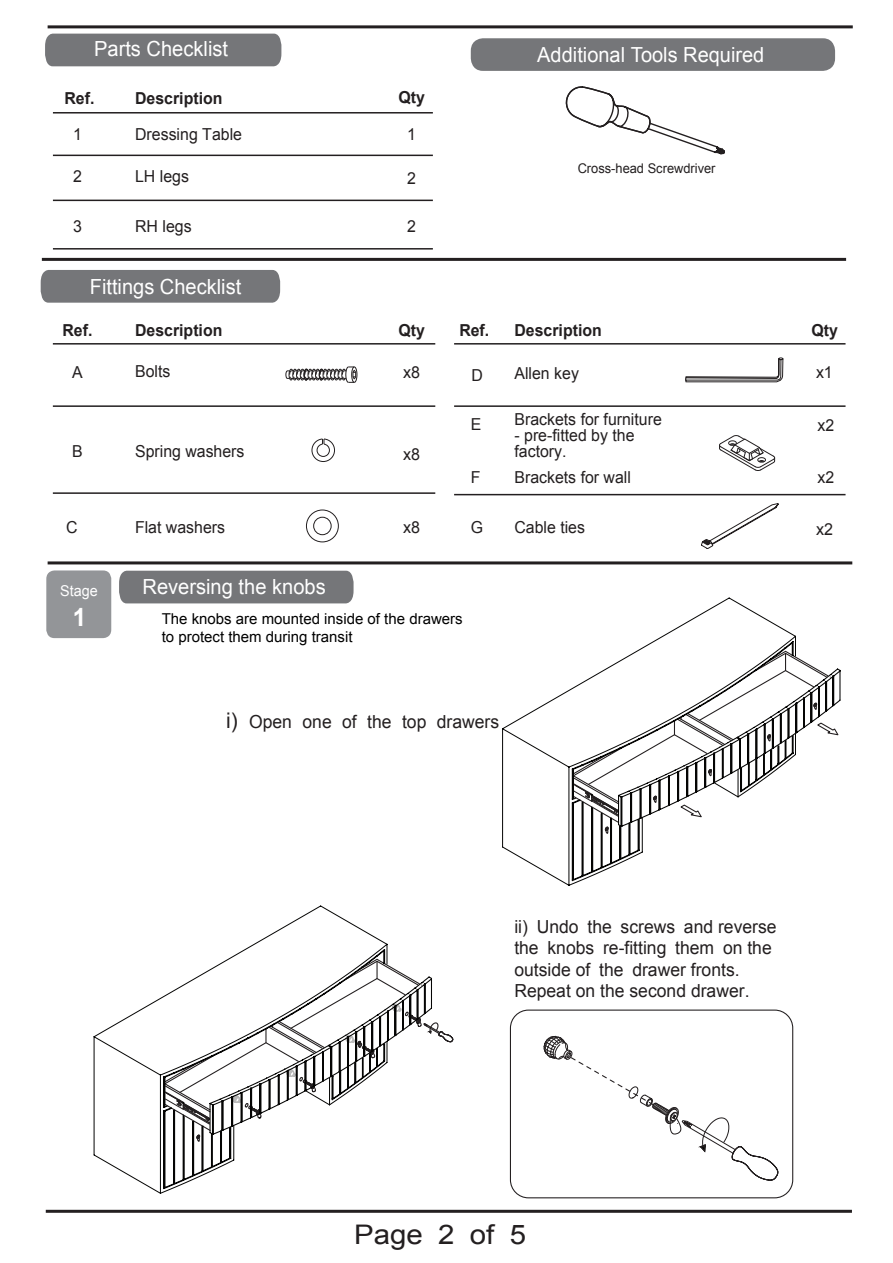
<style>
.page{position:relative;width:893px;height:1263px;background:#fff}
.page>*{position:absolute;margin:0;border:0;box-sizing:border-box;transform-origin:0 0}
.t1{font:27px "Arial";color:#231f20;scale:1.09 1}
.t2{font:700 25.2px "Arial";color:#fff;scale:.96 1}
.t3{font:20.85px "Arial";color:#fff;scale:.96 1}
.t4{font:18px/21.6px "Arial";color:#231f20}
.t5{font:16.5px/15.9px "Arial";color:#231f20;scale:.96 1}
.t6{font:700 16.5px "Arial";color:#231f20;scale:.96 1}
.t7{font:16.5px "Arial";color:#231f20}
.t8{font:15px/18px "Arial";color:#000}
.t9{font:15px "Arial";color:#fff;scale:.96 1}
.t10{font:13.35px "Arial";color:#231f20;scale:.96 1}
.s1{font-size:21.6px}
</style>
<div class="page">
<hr style="left:46px;top:1210px;width:806px;height:3px;background:#231f20">
<hr style="left:42px;top:258px;width:804px;height:3px;background:#231f20">
<div style="left:41px;top:270px;width:239px;height:33px;background:#757679"></div>
<div style="left:45px;top:34px;width:236px;height:32px;background:#757679"></div>
<hr style="left:48px;top:25px;width:805px;height:3px;background:#231f20">
<hr style="left:53px;top:112px;width:380px;height:2px;background:#231f20">
<hr style="left:53px;top:155px;width:380px;height:1px;background:#231f20">
<hr style="left:53px;top:248px;width:380px;height:2px;background:#231f20">
<hr style="left:454px;top:343px;width:391px;height:2px;background:#231f20">
<svg style="left:719px;top:435px;width:56px;height:36px"></svg>
<hr style="left:454px;top:405px;width:391px;height:2px;background:#231f20">
<hr style="left:454px;top:494px;width:391px;height:1px;background:#231f20">
<svg style="left:701px;top:503px;width:78px;height:46px"></svg>
<hr style="left:53px;top:343px;width:382px;height:2px;background:#231f20">
<hr style="left:53px;top:405px;width:382px;height:2px;background:#231f20">
<svg style="left:285px;top:366px;width:73px;height:17px"></svg>
<hr style="left:53px;top:492px;width:382px;height:2px;background:#231f20">
<svg style="left:306px;top:509px;width:33px;height:34px"></svg>
<svg style="left:685px;top:357px;width:99px;height:26px"></svg>
<hr style="left:48px;top:561px;width:804px;height:3px;background:#231f20">
<svg style="left:311px;top:438px;width:24px;height:24px"></svg>
<hr style="left:53px;top:200px;width:380px;height:1px;background:#231f20">
<div style="left:46px;top:570px;width:65px;height:68px;background:#939598;border-radius:8px"></div>
<div style="left:471px;top:38px;width:364px;height:33px;background:#757679;border-radius:12px"></div>
<svg style="left:565px;top:86px;width:160px;height:69px"></svg>
<svg style="left:543px;top:1035px;width:235px;height:146px"></svg>
<div style="left:510px;top:1009px;width:283px;height:189px;border:1px solid #231f20;border-radius:18px"></div>
<svg style="left:93px;top:905px;width:295px;height:289px"></svg>
<svg style="left:796px;top:656px;width:45px;height:80px"></svg>
<svg style="left:502px;top:597px;width:294px;height:289px"></svg>
<svg style="left:164px;top:958px;width:290px;height:187px"></svg>
<div style="left:119px;top:571px;width:235px;height:32px;background:#757679"></div>
<p class="t3" style="left:94px;top:35px;width:141px">Parts Checklist</p>
<p class="t6" style="left:64px;top:86px;width:33px">Ref.</p>
<p class="t6" style="left:398px;top:86px;width:29px">Qty</p>
<p class="t5" style="left:73px;top:126px;width:11px">1</p>
<p class="t5" style="left:407px;top:126px;width:11px">1</p>
<p class="t6" style="left:135px;top:86px;width:93px">Description</p>
<p class="t5" style="left:135px;top:126px;width:113px">Dressing Table</p>
<p class="t5" style="left:73px;top:169px;width:11px">2</p>
<p class="t5" style="left:135px;top:168px;width:58px">LH legs</p>
<p class="t5" style="left:407px;top:170px;width:11px">2</p>
<p class="t5" style="left:73px;top:218px;width:11px">3</p>
<p class="t5" style="left:135px;top:218px;width:60px">RH legs</p>
<p class="t5" style="left:407px;top:218px;width:11px">2</p>
<p class="t3" style="left:90px;top:273px;width:159px">Fittings Checklist</p>
<p class="t6" style="left:62px;top:318px;width:33px">Ref.</p>
<p class="t6" style="left:135px;top:318px;width:92px">Description</p>
<p class="t6" style="left:398px;top:319px;width:29px">Qty</p>
<p class="t5" style="left:135px;top:364px;width:38px">Bolts</p>
<p class="t5" style="left:72px;top:364px;width:13px">A</p>
<p class="t7" style="left:403px;top:362px;width:18px">x8</p>
<p class="t5" style="left:135px;top:444px;width:115px">Spring washers</p>
<p class="t5" style="left:72px;top:444px;width:13px">B</p>
<p class="t7" style="left:403px;top:443px;width:18px">x8</p>
<p class="t5" style="left:66px;top:520px;width:13px">C</p>
<p class="t7" style="left:403px;top:517px;width:18px">x8</p>
<p class="t5" style="left:135px;top:520px;width:95px">Flat washers</p>
<p class="t3" style="left:537px;top:41px;width:238px">Additional Tools Required</p>
<p class="t10" style="left:578px;top:159px;width:145px">Cross-head Screwdriver</p>
<p class="t6" style="left:459px;top:318px;width:33px">Ref.</p>
<p class="t6" style="left:514px;top:318px;width:92px">Description</p>
<p class="t6" style="left:811px;top:318px;width:29px">Qty</p>
<p class="t5" style="left:472px;top:367px;width:13px">D</p>
<p class="t5" style="left:514px;top:366px;width:69px">Allen key</p>
<p class="t5" style="left:816px;top:364px;width:19px">x1</p>
<p class="t5" style="left:514px;top:412px;width:155px">Brackets for furniture</p>
<p class="t5" style="left:514px;top:428px;width:127px">- pre-fitted by the factory.</p>
<p class="t5" style="left:514px;top:470px;width:123px">Brackets for wall</p>
<p class="t5" style="left:817px;top:470px;width:19px">x2</p>
<p class="t5" style="left:471px;top:416px;width:13px">E</p>
<p class="t5" style="left:817px;top:417px;width:19px">x2</p>
<p class="t5" style="left:471px;top:470px;width:12px">F</p>
<p class="t5" style="left:471px;top:520px;width:14px">G</p>
<p class="t5" style="left:514px;top:520px;width:75px">Cable ties</p>
<p class="t7" style="left:816px;top:519px;width:18px">x2</p>
<p class="t9" style="left:60px;top:581px;width:41px">Stage</p>
<h2 class="t2" style="left:73px;top:599px;width:16px">1</h2>
<p class="t3" style="left:142px;top:573px;width:192px">Reversing the knobs</p>
<p class="t8" style="left:162px;top:609px;width:302px">The knobs are mounted inside of the drawers to protect them during transit</p>
<p class="t4" style="left:226px;top:711px;width:275px"><span class="s1">i)</span> Open one of the top drawers</p>
<p class="t4" style="left:514px;top:915px;width:264px">ii) Undo the screws and reverse the knobs re-fitting them on the outside of the drawer fronts.<br>Repeat on the second drawer.</p>
<h1 class="t1" style="left:354px;top:1217px;width:159px">Page 2 of 5</h1>
</div>
